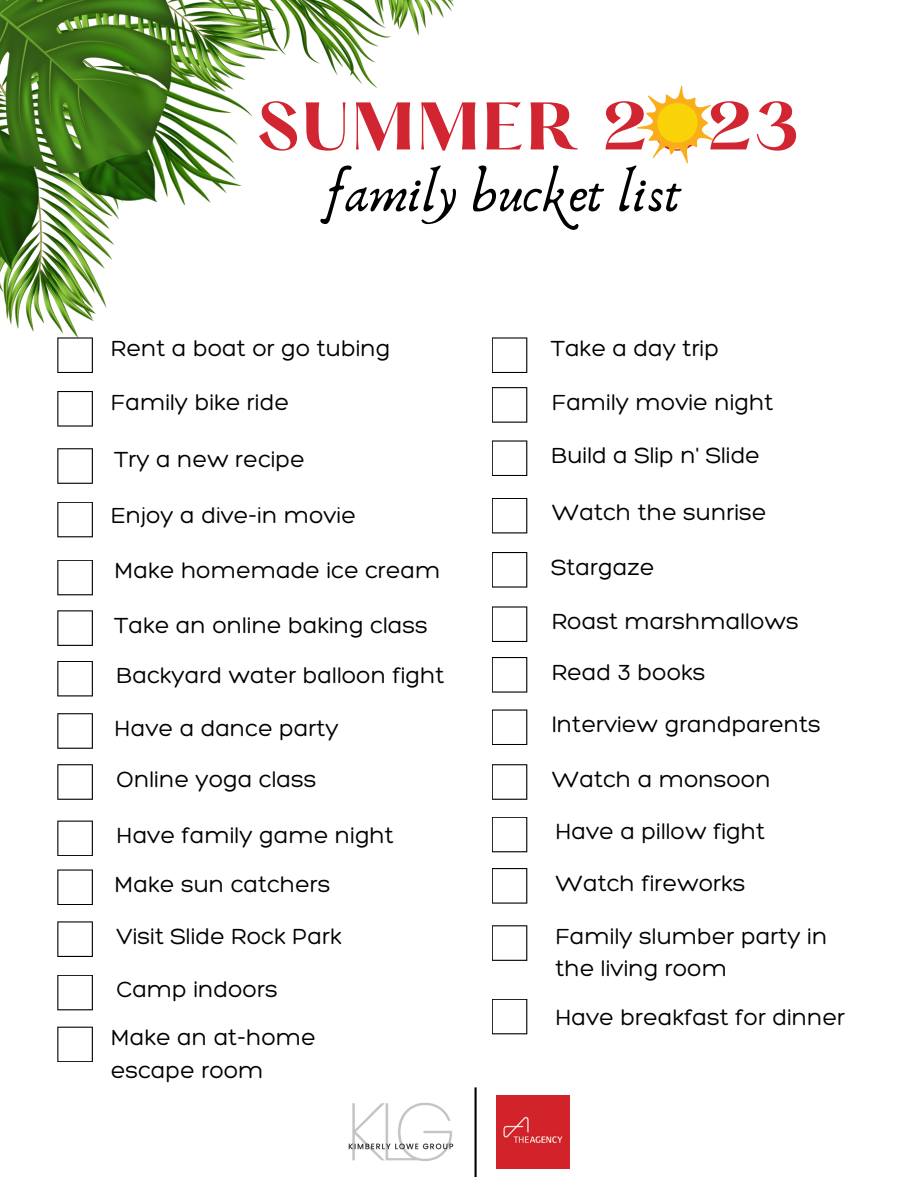
<style>
.page{position:relative;width:918px;height:1188px;background:#fff}
.page>*{position:absolute;margin:0;border:0;box-sizing:border-box;transform-origin:0 0}
.t1{font:700 58.8px "Hatton";letter-spacing:.045em;color:#d12631}
.t2{font:54px "Anaktoria";color:#000}
.t3{font:23.7px/32.2px "Hero";color:#000}
.t4{font:300 23.7px "Hero";color:#000}
</style>
<div class="page">
<svg style="left:57px;top:337px;width:36px;height:36px"></svg>
<svg style="left:57px;top:391px;width:36px;height:36px"></svg>
<svg style="left:492px;top:337px;width:35px;height:36px"></svg>
<svg style="left:57px;top:448px;width:36px;height:36px"></svg>
<svg style="left:57px;top:502px;width:36px;height:35px"></svg>
<svg style="left:492px;top:440px;width:35px;height:36px"></svg>
<svg style="left:57px;top:560px;width:36px;height:35px"></svg>
<svg style="left:492px;top:552px;width:35px;height:36px"></svg>
<svg style="left:57px;top:610px;width:36px;height:36px"></svg>
<svg style="left:57px;top:661px;width:36px;height:35px"></svg>
<svg style="left:492px;top:606px;width:35px;height:36px"></svg>
<svg style="left:492px;top:657px;width:35px;height:36px"></svg>
<svg style="left:57px;top:713px;width:36px;height:36px"></svg>
<svg style="left:492px;top:709px;width:35px;height:36px"></svg>
<svg style="left:492px;top:764px;width:35px;height:36px"></svg>
<svg style="left:57px;top:764px;width:36px;height:36px"></svg>
<svg style="left:492px;top:498px;width:35px;height:35px"></svg>
<svg style="left:57px;top:821px;width:36px;height:35px"></svg>
<svg style="left:492px;top:387px;width:35px;height:36px"></svg>
<svg style="left:492px;top:817px;width:35px;height:35px"></svg>
<svg style="left:57px;top:870px;width:36px;height:35px"></svg>
<svg style="left:492px;top:868px;width:35px;height:36px"></svg>
<svg style="left:57px;top:921px;width:36px;height:36px"></svg>
<svg style="left:492px;top:925px;width:35px;height:36px"></svg>
<svg style="left:57px;top:975px;width:36px;height:35px"></svg>
<svg style="left:57px;top:1027px;width:36px;height:35px"></svg>
<svg style="left:492px;top:999px;width:35px;height:35px"></svg>
<img style="left:349px;top:1102px;width:105px;height:59px">
<hr style="left:475px;top:1087px;width:2px;height:90px;background:#000">
<img style="left:497px;top:1096px;width:72px;height:72px">
<img style="left:0;top:0;width:454px;height:337px">
<svg style="left:637px;top:85px;width:77px;height:79px"></svg>
<p class="t1" style="left:257px;top:99px;width:543px">SUMMER 2023</p>
<p class="t2" style="left:325px;top:161px;width:359px">family bucket list</p>
<p class="t3" style="left:111px;top:334px;width:281px">Rent a boat or go tubing</p>
<p class="t3" style="left:551px;top:334px;width:170px">Take a day trip</p>
<p class="t3" style="left:111px;top:388px;width:180px">Family bike ride</p>
<p class="t3" style="left:552px;top:388px;width:223px">Family movie night</p>
<p class="t3" style="left:115px;top:445px;width:192px">Try a new recipe</p>
<p class="t3" style="left:551px;top:441px;width:210px">Build a Slip n' Slide</p>
<p class="t4" style="left:111px;top:500px;width:247px">Enjoy a dive-in movie</p>
<p class="t3" style="left:552px;top:498px;width:216px">Watch the sunrise</p>
<p class="t3" style="left:115px;top:556px;width:327px">Make homemade ice cream</p>
<p class="t3" style="left:551px;top:553px;width:105px">Stargaze</p>
<p class="t3" style="left:115px;top:611px;width:315px">Take an online baking class</p>
<p class="t3" style="left:552px;top:607px;width:249px">Roast marshmallows</p>
<p class="t3" style="left:116px;top:661px;width:330px">Backyard water balloon fight</p>
<p class="t3" style="left:552px;top:658px;width:155px">Read 3 books</p>
<p class="t3" style="left:115px;top:714px;width:226px">Have a dance party</p>
<p class="t3" style="left:552px;top:710px;width:271px">Interview grandparents</p>
<p class="t3" style="left:117px;top:765px;width:201px">Online yoga class</p>
<p class="t3" style="left:552px;top:765px;width:221px">Watch a monsoon</p>
<p class="t3" style="left:117px;top:821px;width:279px">Have family game night</p>
<p class="t3" style="left:555px;top:817px;width:211px">Have a pillow fight</p>
<p class="t3" style="left:555px;top:869px;width:192px">Watch fireworks</p>
<p class="t3" style="left:117px;top:922px;width:227px">Visit Slide Rock Park</p>
<p class="t3" style="left:555px;top:922px;width:273px">Family slumber party in the living room</p>
<p class="t3" style="left:117px;top:975px;width:163px">Camp indoors</p>
<p class="t3" style="left:111px;top:1023px;width:206px">Make an at-home escape room</p>
<p class="t3" style="left:115px;top:870px;width:218px">Make sun catchers</p>
<p class="t3" style="left:555px;top:1003px;width:291px">Have breakfast for dinner</p>
</div>
